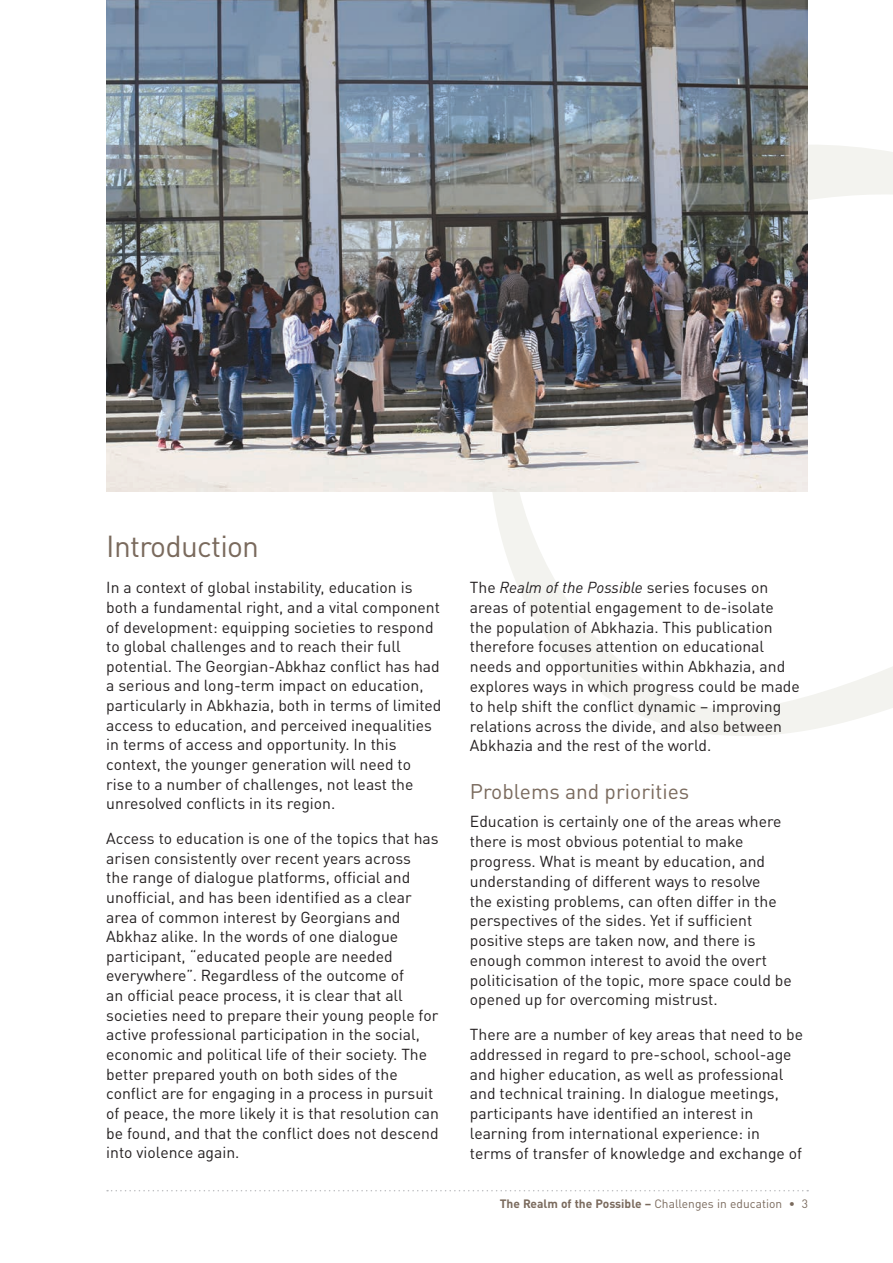
<style>
.page{position:relative;width:893px;height:1263px;background:#fff}
.page>*{position:absolute;margin:0;border:0;box-sizing:border-box;transform-origin:0 0}
.t1{font:30px "DIN Pro";letter-spacing:-.025em;color:#7a6a5d}
.t2{font:21px "DIN Pro";color:#7a6a5d}
.t3{font:15.75px/19.6px "DIN Pro";color:#231f20}
.t4{font:12px "DIN Pro";color:#7a6a5d}
.s1{font-style:italic}
.s2{font-weight:700}
</style>
<div class="page">
<svg style="left:107px;top:1190px;width:701px;height:1px"></svg>
<svg style="left:488px;top:145px;width:405px;height:591px"></svg>
<img style="left:106px;top:0;width:702px;height:491px">
<h1 class="t1" style="left:106px;top:522px;width:154px">Introduction</h1>
<p class="t3" style="left:106px;top:576px;width:337px">In a context of global instability, education is both a fundamental right, and a vital component of development: equipping societies to respond to global challenges and to reach their full potential. The Georgian-Abkhaz conflict has had a serious and long-term impact on education, particularly in Abkhazia, both in terms of limited access to education, and perceived inequalities in terms of access and opportunity. In this context, the younger generation will need to rise to a number of challenges, not least the unresolved conflicts in its region.</p>
<p class="t3" style="left:106px;top:827px;width:334px">Access to education is one of the topics that has arisen consistently over recent years across<br>the range of dialogue platforms, official and unofficial, and has been identified as a clear area of common interest by Georgians and Abkhaz alike. In the words of one dialogue participant, “educated people are needed everywhere”. Regardless of the outcome of<br>an official peace process, it is clear that all societies need to prepare their young people for active professional participation in the social, economic and political life of their society. The better prepared youth on both sides of the conflict are for engaging in a process in pursuit of peace, the more likely it is that resolution can be found, and that the conflict does not descend into violence again.</p>
<p class="t3" style="left:470px;top:576px;width:331px">The <span class="s1">Realm of the Possible</span> series focuses on areas of potential engagement to de-isolate the population of Abkhazia. This publication therefore focuses attention on educational needs and opportunities within Abkhazia, and explores ways in which progress could be made to help shift the conflict dynamic – improving relations across the divide, and also between Abkhazia and the rest of the world.</p>
<h2 class="t2" style="left:470px;top:775px;width:221px">Problems and priorities</h2>
<p class="t3" style="left:470px;top:810px;width:323px">Education is certainly one of the areas where there is most obvious potential to make progress. What is meant by education, and understanding of different ways to resolve<br>the existing problems, can often differ in the perspectives of the sides. Yet if sufficient positive steps are taken now, and there is enough common interest to avoid the overt politicisation of the topic, more space could be opened up for overcoming mistrust.</p>
<p class="t3" style="left:470px;top:1023px;width:335px">There are a number of key areas that need to be addressed in regard to pre-school, school-age and higher education, as well as professional and technical training. In dialogue meetings, participants have identified an interest in learning from international experience: in terms of transfer of knowledge and exchange of</p>
<p class="t4" style="left:500px;top:1194px;width:310px"><span class="s2">The Realm of the Possible –</span> Challenges in education • 3</p>
</div>
